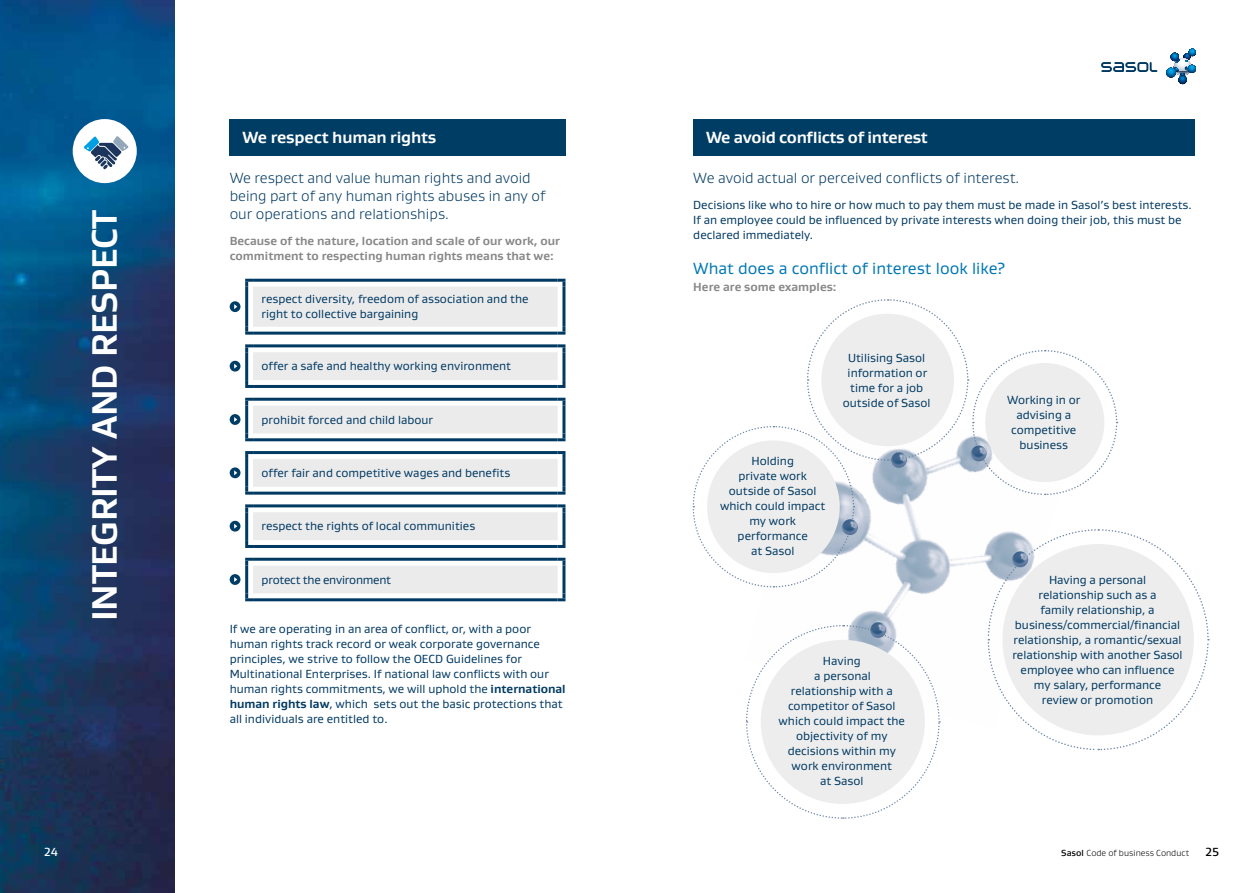
<style>
.page{position:relative;width:1259px;height:893px;background:#fff}
.page>*{position:absolute;margin:0;border:0;box-sizing:border-box;transform-origin:0 0}
.t1{font:700 36px "Gustan";letter-spacing:-.01em;color:#fff}
.t2{font:700 16.5px "Gustan";letter-spacing:-.02em;color:#fff}
.t3{font:16.5px "Gustan";color:#0077b4}
.t4{font:300 15px/18px "Gustan";color:#003962}
.t5{font:12px/15px "Gustan";color:#003962;text-align:center}
.t6{font:700 12px/15px "Gustan";color:#878787}
.t7{font:12px "Gustan";letter-spacing:-.02em;color:#003962}
.t8{font:500 12px "Gustan";color:#fff}
.t9{font:500 12px "Gustan";color:#000}
.t10{font:300 9px "Gustan";color:#000}
.s1{font-weight:700}
.s2{font-weight:500}
</style>
<div class="page">
<svg style="left:1166px;top:49px;width:30px;height:35px"></svg>
<svg style="left:1101px;top:62px;width:56px;height:10px"></svg>
<img style="left:0;top:0;width:174px;height:893px">
<div style="left:230px;top:119px;width:336px;height:37px;background:#003d65"></div>
<svg style="left:253px;top:287px;width:304px;height:306px;fill:#ebebec"></svg>
<svg style="left:245px;top:279px;width:8px;height:8px"></svg>
<hr style="left:253px;top:279px;width:304px;height:3px;background:#003962">
<svg style="left:557px;top:279px;width:8px;height:8px"></svg>
<hr style="left:245px;top:287px;width:3px;height:40px;background:#003962">
<hr style="left:562px;top:287px;width:3px;height:40px;background:#003962">
<svg style="left:245px;top:344px;width:8px;height:8px"></svg>
<hr style="left:253px;top:344px;width:304px;height:3px;background:#003962">
<svg style="left:557px;top:344px;width:8px;height:8px"></svg>
<hr style="left:245px;top:352px;width:3px;height:28px;background:#003962">
<hr style="left:562px;top:352px;width:3px;height:28px;background:#003962">
<svg style="left:245px;top:398px;width:8px;height:8px"></svg>
<hr style="left:253px;top:398px;width:304px;height:3px;background:#003962">
<svg style="left:557px;top:398px;width:8px;height:8px"></svg>
<hr style="left:245px;top:406px;width:3px;height:27px;background:#003962">
<hr style="left:562px;top:406px;width:3px;height:27px;background:#003962">
<svg style="left:245px;top:451px;width:8px;height:8px"></svg>
<hr style="left:253px;top:451px;width:304px;height:3px;background:#003962">
<svg style="left:557px;top:451px;width:8px;height:8px"></svg>
<hr style="left:245px;top:459px;width:3px;height:28px;background:#003962">
<hr style="left:562px;top:459px;width:3px;height:28px;background:#003962">
<svg style="left:245px;top:504px;width:8px;height:8px"></svg>
<hr style="left:253px;top:504px;width:304px;height:3px;background:#003962">
<svg style="left:557px;top:504px;width:8px;height:8px"></svg>
<hr style="left:245px;top:512px;width:3px;height:28px;background:#003962">
<hr style="left:562px;top:512px;width:3px;height:28px;background:#003962">
<svg style="left:245px;top:558px;width:8px;height:8px"></svg>
<hr style="left:253px;top:558px;width:304px;height:3px;background:#003962">
<svg style="left:557px;top:558px;width:8px;height:8px"></svg>
<hr style="left:245px;top:566px;width:3px;height:27px;background:#003962">
<hr style="left:562px;top:566px;width:3px;height:27px;background:#003962">
<svg style="left:245px;top:327px;width:8px;height:8px"></svg>
<hr style="left:253px;top:332px;width:304px;height:3px;background:#003962">
<svg style="left:557px;top:327px;width:8px;height:8px"></svg>
<svg style="left:245px;top:380px;width:8px;height:8px"></svg>
<hr style="left:253px;top:385px;width:304px;height:3px;background:#003962">
<svg style="left:557px;top:380px;width:8px;height:8px"></svg>
<svg style="left:245px;top:433px;width:8px;height:8px"></svg>
<hr style="left:253px;top:438px;width:304px;height:3px;background:#003962">
<svg style="left:557px;top:433px;width:8px;height:8px"></svg>
<svg style="left:245px;top:487px;width:8px;height:8px"></svg>
<hr style="left:253px;top:492px;width:304px;height:3px;background:#003962">
<svg style="left:557px;top:487px;width:8px;height:8px"></svg>
<svg style="left:245px;top:540px;width:8px;height:8px"></svg>
<hr style="left:253px;top:545px;width:304px;height:3px;background:#003962">
<svg style="left:557px;top:540px;width:8px;height:8px"></svg>
<svg style="left:245px;top:593px;width:8px;height:8px"></svg>
<hr style="left:253px;top:598px;width:304px;height:3px;background:#003962">
<svg style="left:557px;top:593px;width:8px;height:8px"></svg>
<div style="left:230px;top:301px;width:10px;height:11px;background:#003d65;border-radius:50%"></div>
<svg style="left:234px;top:304px;width:3px;height:5px"></svg>
<svg style="left:230px;top:361px;width:10px;height:11px"></svg>
<div style="left:230px;top:414px;width:10px;height:11px;background:#003d65;border-radius:50%"></div>
<svg style="left:234px;top:417px;width:3px;height:5px"></svg>
<svg style="left:230px;top:467px;width:10px;height:11px"></svg>
<svg style="left:230px;top:521px;width:10px;height:11px"></svg>
<div style="left:230px;top:574px;width:10px;height:11px;background:#003d65;border-radius:50%"></div>
<svg style="left:234px;top:577px;width:3px;height:5px"></svg>
<div style="left:693px;top:119px;width:502px;height:37px;background:#003d65"></div>
<svg style="left:692px;top:299px;width:517px;height:520px"></svg>
<div style="left:707px;top:440px;width:132px;height:133px;background:#ededed;border-radius:50%"></div>
<img style="left:970px;top:445px;width:16px;height:16px;border-radius:8px">
<img style="left:842px;top:519px;width:16px;height:16px;border-radius:8px">
<img style="left:870px;top:622px;width:16px;height:16px;border-radius:8px">
<img style="left:1012px;top:551px;width:16px;height:16px;border-radius:8px">
<img style="left:891px;top:452px;width:16px;height:16px;border-radius:8px">
<div style="left:73px;top:119px;width:64px;height:64px;background:#fff;border-radius:50%"></div>
<svg style="left:84px;top:136px;width:45px;height:33px"></svg>
<h1 class="t1" style="left:81px;top:621px;width:413px;rotate:-90deg">INTEGRITY AND RESPECT</h1>
<h2 class="t2" style="left:242px;top:126px;width:195px">We respect human rights</h2>
<p class="t4" style="left:230px;top:168px;width:317px">We respect and value human rights and avoid being part of any human rights abuses in any of our operations and relationships.</p>
<p class="t6" style="left:230px;top:233px;width:332px">Because of the nature, location and scale of our work, our commitment to respecting human rights means that we:</p>
<p class="t5" style="left:261px;top:291px;width:268px;text-align:left">respect diversity, freedom of association and the right to collective bargaining</p>
<p class="t5" style="left:261px;top:358px;width:251px">offer a safe and healthy working environment</p>
<p class="t5" style="left:261px;top:412px;width:173px">prohibit forced and child labour</p>
<p class="t5" style="left:261px;top:465px;width:250px">offer fair and competitive wages and benefits</p>
<p class="t5" style="left:261px;top:518px;width:215px">respect the rights of local communities</p>
<p class="t7" style="left:261px;top:572px;width:131px">protect the environment</p>
<p class="t5" style="left:230px;top:621px;width:337px;text-align:left">If we are operating in an area of conflict, or, with a poor human rights track record or weak corporate governance principles, we strive to follow the OECD Guidelines for Multinational Enterprises. If national law conflicts with our human rights commitments, we will uphold the <span class="s1">international human rights law</span>, which sets out the basic protections that all individuals are entitled to.</p>
<h2 class="t2" style="left:706px;top:126px;width:223px">We avoid conflicts of interest</h2>
<p class="t4" style="left:693px;top:168px;width:327px">We avoid actual or perceived conflicts of interest.</p>
<p class="t5" style="left:693px;top:197px;width:500px;text-align:left">Decisions like who to hire or how much to pay them must be made in Sasol’s best interests.<br>If an employee could be influenced by private interests when doing their job, this must be declared immediately.</p>
<h2 class="t3" style="left:693px;top:257px;width:313px">What does a conflict of interest look like?</h2>
<p class="t6" style="left:693px;top:279px;width:145px">Here are some examples:</p>
<p class="t5" style="left:842px;top:350px;width:89px">Utilising Sasol information or time for a job outside of Sasol</p>
<p class="t5" style="left:720px;top:453px;width:107px">Holding<br>private work outside of Sasol which could impact my work performance<br>at Sasol</p>
<p class="t5" style="left:778px;top:653px;width:128px">Having<br>a personal<br>relationship with a competitor of Sasol which could impact the objectivity of my decisions within my work environment<br>at Sasol</p>
<p class="t5" style="left:1007px;top:392px;width:75px">Working in or advising a competitive business</p>
<p class="t5" style="left:1012px;top:572px;width:172px">Having a personal<br>relationship such as a<br>family relationship, a business/commercial/financial relationship, a romantic/sexual relationship with another Sasol employee who can influence my salary, performance<br>review or promotion</p>
<p class="t8" style="left:44px;top:844px;width:15px">24</p>
<p class="t10" style="left:1061px;top:847px;width:129px"><span class="s2">Sasol</span> Code of business Conduct</p>
<p class="t9" style="left:1205px;top:844px;width:15px">25</p>
</div>
